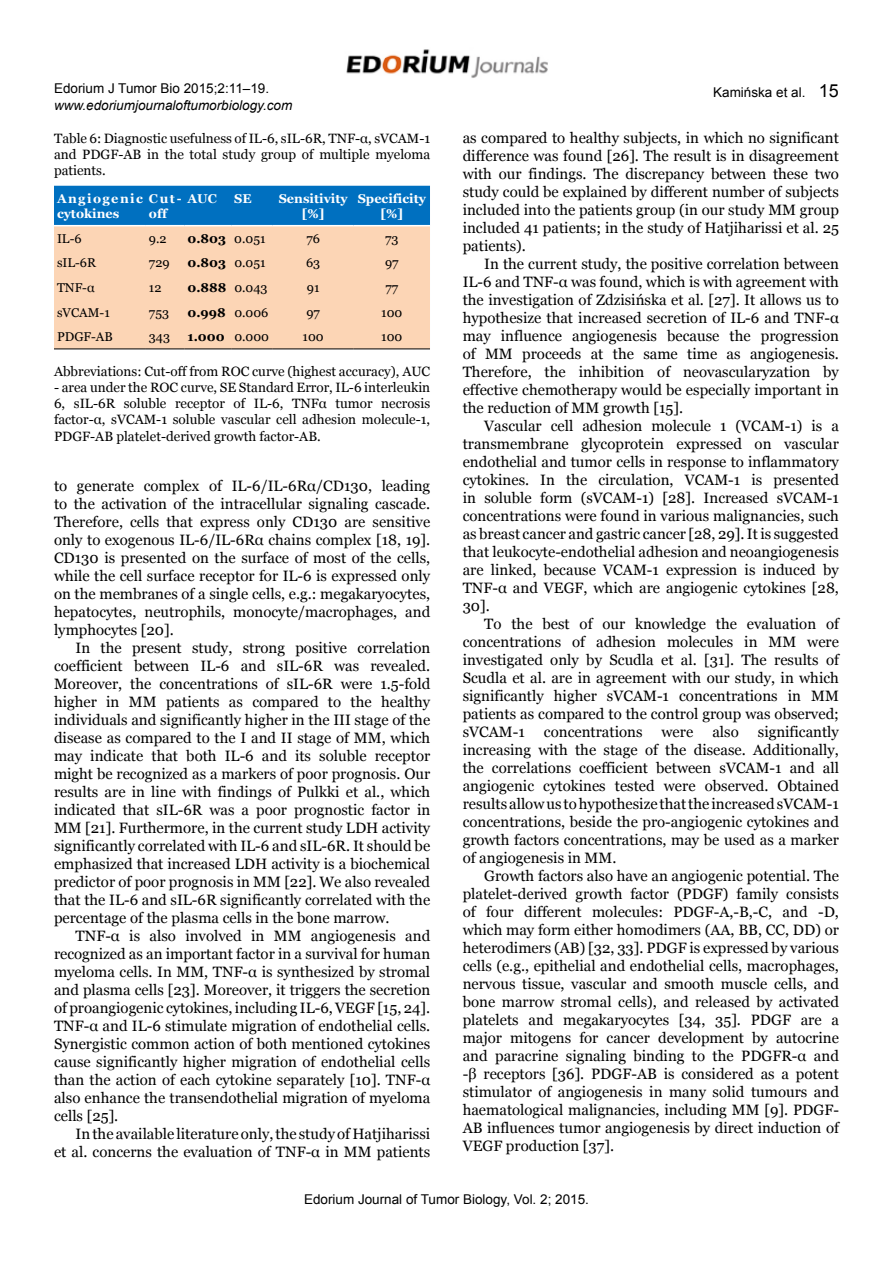
<style>
.page{position:relative;width:893px;height:1263px;background:#fff}
.page>*{position:absolute;margin:0;border:0;box-sizing:border-box;transform-origin:0 0}
.t1{font:15px/18px "Georgia";color:#000;text-align:justify}
.t2{font:13.5px/16.2px "Georgia";color:#000;text-align:justify}
.t3{font:13.5px "Arial";color:#000}
.t4{font:italic 13.5px "Arial";color:#000}
.t5{font:12.75px "Georgia";color:#000}
.t6{font:700 12.75px "Georgia";color:#000}
.t7{font:700 12.75px/15.3px "Georgia";color:#fff;text-align:center}
.t8{font:700 12.75px/15.3px "Georgia";letter-spacing:.11em;color:#fff}
.s1{font-weight:400}
.s2{font-size:18px}
</style>
<div class="page">
<img style="left:346px;top:49px;width:202px;height:29px">
<div style="left:54px;top:186px;width:376px;height:39px;background:#0070c0"></div>
<div style="left:54px;top:226px;width:376px;height:123px;background:#fcd5b5"></div>
<hr style="left:54px;top:349px;width:92px;height:1px;background:#000">
<hr style="left:146px;top:349px;width:38px;height:1px;background:#000">
<hr style="left:184px;top:349px;width:47px;height:1px;background:#000">
<hr style="left:231px;top:349px;width:42px;height:1px;background:#000">
<hr style="left:273px;top:349px;width:81px;height:1px;background:#000">
<hr style="left:354px;top:349px;width:76px;height:1px;background:#000">
<p class="t3" style="left:54px;top:80px;width:217px">Edorium J Tumor Bio 2015;2:11–19.</p>
<p class="t4" style="left:54px;top:96px;width:240px">www.edoriumjournaloftumorbiology.com</p>
<p class="t2" style="left:54px;top:130px;width:378px">Table 6: Diagnostic usefulness of IL-6, sIL-6R, TNF-α, sVCAM-1 and PDGF-AB in the total study group of multiple myeloma patients.</p>
<p class="t8" style="left:57px;top:191px;width:87px">Angiogenic cytokines</p>
<p class="t7" style="left:149px;top:191px;width:34px;text-align:left">Cut&shy;off</p>
<p class="t7" style="left:187px;top:191px;width:30px">AUC</p>
<p class="t7" style="left:234px;top:191px;width:19px">SE</p>
<p class="t7" style="left:279px;top:191px;width:70px">Sensitivity [%]</p>
<p class="t7" style="left:358px;top:191px;width:70px">Specificity [%]</p>
<p class="t5" style="left:57px;top:231px;width:26px">IL-6</p>
<p class="t5" style="left:149px;top:231px;width:19px">9.2</p>
<p class="t6" style="left:187px;top:230px;width:80px">0.803 <span class="s1">0.051</span></p>
<p class="t5" style="left:306px;top:231px;width:15px">76</p>
<p class="t5" style="left:385px;top:231px;width:15px">73</p>
<p class="t5" style="left:57px;top:255px;width:41px">sIL-6R</p>
<p class="t5" style="left:149px;top:255px;width:22px">729</p>
<p class="t6" style="left:188px;top:255px;width:80px">0.803 <span class="s1">0.051</span></p>
<p class="t5" style="left:306px;top:255px;width:16px">63</p>
<p class="t5" style="left:385px;top:255px;width:15px">97</p>
<p class="t5" style="left:57px;top:280px;width:39px">TNF-α</p>
<p class="t5" style="left:149px;top:280px;width:14px">12</p>
<p class="t6" style="left:188px;top:279px;width:82px">0.888 <span class="s1">0.043</span></p>
<p class="t5" style="left:307px;top:280px;width:14px">91</p>
<p class="t5" style="left:385px;top:280px;width:14px">77</p>
<p class="t5" style="left:57px;top:305px;width:54px">sVCAM-1</p>
<p class="t5" style="left:149px;top:305px;width:22px">753</p>
<p class="t6" style="left:188px;top:304px;width:82px">0.998 <span class="s1">0.006</span></p>
<p class="t5" style="left:306px;top:305px;width:15px">97</p>
<p class="t5" style="left:381px;top:305px;width:23px">100</p>
<p class="t5" style="left:57px;top:329px;width:57px">PDGF-AB</p>
<p class="t5" style="left:149px;top:329px;width:23px">343</p>
<p class="t6" style="left:188px;top:329px;width:83px">1.000 <span class="s1">0.000</span></p>
<p class="t5" style="left:303px;top:329px;width:23px">100</p>
<p class="t5" style="left:381px;top:329px;width:23px">100</p>
<p class="t2" style="left:54px;top:363px;width:378px">Abbreviations: Cut-off from ROC curve (highest accuracy), AUC</p>
<p class="t2" style="left:54px;top:379px;width:378px">- area under the ROC curve, SE Standard Error, IL-6 interleukin 6, sIL-6R soluble receptor of IL-6, TNFα tumor necrosis factor-α, sVCAM-1 soluble vascular cell adhesion molecule-1, PDGF-AB platelet-derived growth factor-AB.</p>
<p class="t1" style="left:54px;top:477px;width:378px">to generate complex of IL-6/IL-6Rα/CD130, leading to the activation of the intracellular signaling cascade.<br>Therefore, cells that express only CD130 are sensitive only to exogenous IL-6/IL-6Rα chains complex [18, 19].<br>CD130 is presented on the surface of most of the cells, while the cell surface receptor for IL-6 is expressed only on the membranes of a single cells, e.g.: megakaryocytes, hepatocytes, neutrophils, monocyte/macrophages, and lymphocytes [20].</p>
<p class="t1" style="left:54px;top:639px;width:378px;text-indent:22px">In the present study, strong positive correlation coefficient between IL-6 and sIL-6R was revealed.<br>Moreover, the concentrations of sIL-6R were 1.5-fold higher in MM patients as compared to the healthy individuals and significantly higher in the III stage of the disease as compared to the I and II stage of MM, which may indicate that both IL-6 and its soluble receptor might be recognized as a markers of poor prognosis. Our results are in line with findings of Pulkki et al., which indicated that sIL-6R was a poor prognostic factor in MM [21]. Furthermore, in the current study LDH activity significantly correlated with IL-6 and sIL-6R. It should be emphasized that increased LDH activity is a biochemical predictor of poor prognosis in MM [22]. We also revealed that the IL-6 and sIL-6R significantly correlated with the percentage of the plasma cells in the bone marrow.</p>
<p class="t1" style="left:54px;top:927px;width:378px;text-indent:22px">TNF-α is also involved in MM angiogenesis and recognized as an important factor in a survival for human myeloma cells. In MM, TNF-α is synthesized by stromal and plasma cells [23]. Moreover, it triggers the secretion of proangiogenic cytokines, including IL-6, VEGF [15, 24].<br>TNF-α and IL-6 stimulate migration of endothelial cells.<br>Synergistic common action of both mentioned cytokines cause significantly higher migration of endothelial cells than the action of each cytokine separately [10]. TNF-α also enhance the transendothelial migration of myeloma cells [25].</p>
<p class="t1" style="left:54px;top:1125px;width:378px;text-align:right">In the available literature only, the study of Hatjiharissi<br>et al. concerns the evaluation of TNF-α in MM patients</p>
<p class="t3" style="left:713px;top:83px;width:127px">Kamińska et al. <span class="s2">15</span></p>
<p class="t1" style="left:463px;top:129px;width:378px">as compared to healthy subjects, in which no significant difference was found [26]. The result is in disagreement with our findings. The discrepancy between these two study could be explained by different number of subjects included into the patients group (in our study MM group included 41 patients; in the study of Hatjiharissi et al. 25 patients).</p>
<p class="t1" style="left:463px;top:255px;width:378px;text-indent:22px">In the current study, the positive correlation between IL-6 and TNF-α was found, which is with agreement with the investigation of Zdzisińska et al. [27]. It allows us to hypothesize that increased secretion of IL-6 and TNF-α may influence angiogenesis because the progression of MM proceeds at the same time as angiogenesis.<br>Therefore, the inhibition of neovascularyzation by effective chemotherapy would be especially important in the reduction of MM growth [15].</p>
<p class="t1" style="left:463px;top:417px;width:378px;text-indent:22px">Vascular cell adhesion molecule 1 (VCAM-1) is a transmembrane glycoprotein expressed on vascular endothelial and tumor cells in response to inflammatory cytokines. In the circulation, VCAM-1 is presented in soluble form (sVCAM-1) [28]. Increased sVCAM-1 concentrations were found in various malignancies, such as breast cancer and gastric cancer [28, 29]. It is suggested that leukocyte-endothelial adhesion and neoangiogenesis are linked, because VCAM-1 expression is induced by TNF-α and VEGF, which are angiogenic cytokines [28, 30].</p>
<p class="t1" style="left:463px;top:615px;width:378px;text-indent:22px">To the best of our knowledge the evaluation of concentrations of adhesion molecules in MM were investigated only by Scudla et al. [31]. The results of Scudla et al. are in agreement with our study, in which significantly higher sVCAM-1 concentrations in MM patients as compared to the control group was observed; sVCAM-1</p>
<p class="t1" style="left:463px;top:723px;width:378px;text-indent:295px">significantly increasing with the stage of the disease. Additionally, the correlations coefficient between sVCAM-1 and all angiogenic cytokines tested were observed. Obtained results allow us to hypothesize that the increased sVCAM-1 concentrations, beside the pro-angiogenic cytokines and growth factors concentrations, may be used as a marker of angiogenesis in MM.</p>
<p class="t1" style="left:463px;top:867px;width:378px;text-indent:22px">Growth factors also have an angiogenic potential. The platelet-derived growth factor (PDGF) family consists of four different molecules: PDGF-A,-B,-C, and -D, which may form either homodimers (AA, BB, CC, DD) or heterodimers (AB) [32, 33]. PDGF is expressed by various cells (e.g., epithelial and endothelial cells, macrophages, nervous tissue, vascular and smooth muscle cells, and bone marrow stromal cells), and released by activated platelets and megakaryocytes [34, 35]. PDGF are a major mitogens for cancer development by autocrine and paracrine signaling binding to the PDGFR-α and -β receptors [36]. PDGF-AB is considered as a potent stimulator of angiogenesis in many solid tumours and haematological malignancies, including MM [9]. PDGF-AB influences tumor angiogenesis by direct induction of VEGF production [37].</p>
<p class="t1" style="left:544px;top:723px;width:100px">concentrations</p>
<p class="t1" style="left:662px;top:723px;width:33px">were</p>
<p class="t1" style="left:712px;top:723px;width:28px">also</p>
<p class="t3" style="left:304px;top:1190px;width:286px">Edorium Journal of Tumor Biology, Vol. 2; 2015.</p>
</div>
